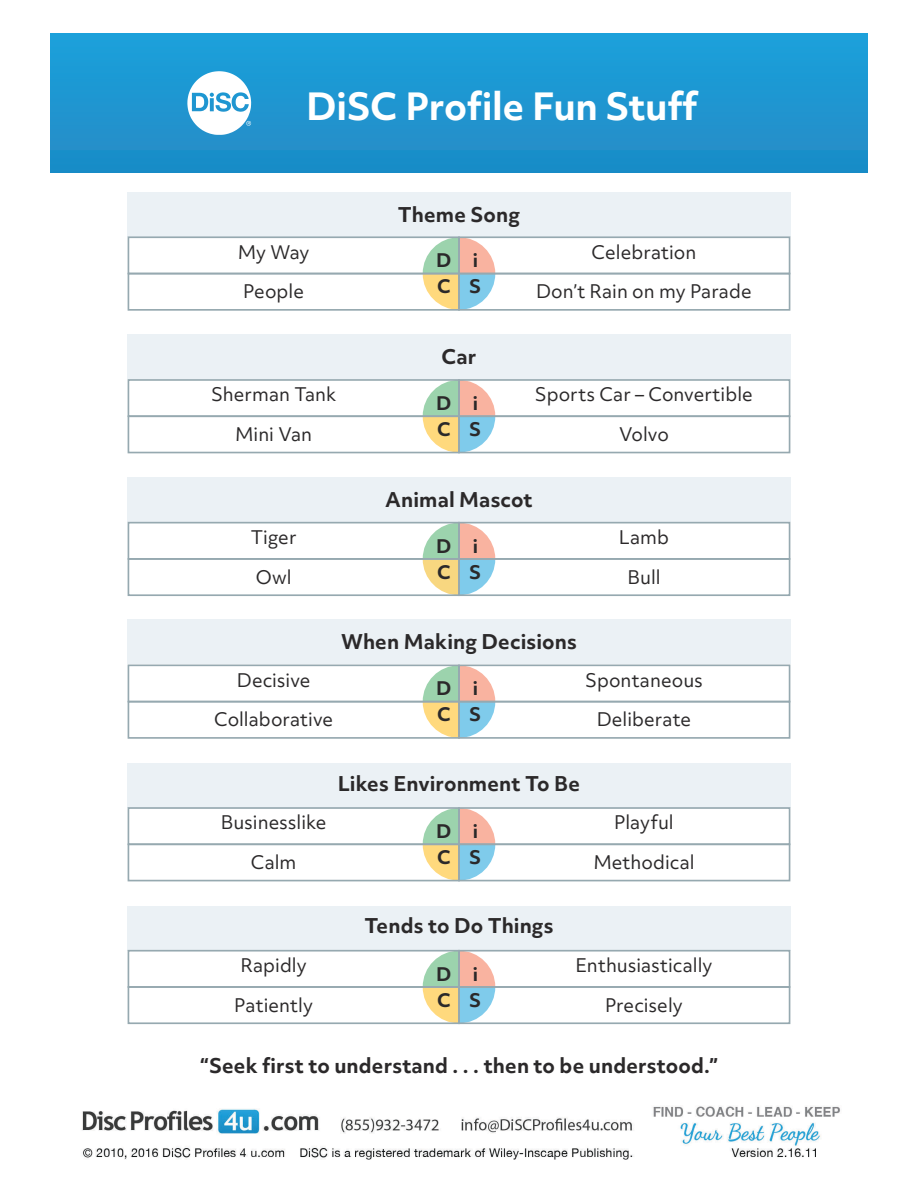
<style>
.page{position:relative;width:918px;height:1188px;background:#fff}
.page>*{position:absolute;margin:0;border:0;box-sizing:border-box;transform-origin:0 0}
.t1{font:700 36px "Objektiv Mk 3";letter-spacing:-.005em;color:#fff}
.t2{font:700 19.5px "Objektiv Mk 3";letter-spacing:.01em;color:#2b292a}
.t3{font:18px "Objektiv Mk 3";letter-spacing:.005em;color:#2b292a}
.t4{font:700 18px "Objektiv Mk 3";color:#2b292a}
</style>
<div class="page">
<div style="left:127px;top:193px;width:664px;height:44px;background:#ebf1f5"></div>
<div style="left:127px;top:334px;width:664px;height:45px;background:#ebf1f5"></div>
<div style="left:127px;top:477px;width:664px;height:45px;background:#ebf1f5"></div>
<div style="left:127px;top:620px;width:664px;height:44px;background:#ebf1f5"></div>
<div style="left:127px;top:763px;width:664px;height:45px;background:#ebf1f5"></div>
<div style="left:127px;top:906px;width:664px;height:45px;background:#ebf1f5"></div>
<svg style="left:423px;top:239px;width:72px;height:69px"></svg>
<div style="left:458px;top:236px;width:332px;height:38px;border:2px solid #96a9b0"></div>
<div style="left:458px;top:273px;width:332px;height:38px;border:2px solid #96a9b0"></div>
<div style="left:128px;top:236px;width:332px;height:38px;border:2px solid #96a9b0"></div>
<div style="left:128px;top:273px;width:332px;height:38px;border:2px solid #96a9b0"></div>
<svg style="left:423px;top:382px;width:72px;height:68px"></svg>
<div style="left:458px;top:379px;width:332px;height:38px;border:2px solid #96a9b0"></div>
<div style="left:458px;top:415px;width:332px;height:38px;border:2px solid #96a9b0"></div>
<div style="left:128px;top:379px;width:332px;height:38px;border:2px solid #96a9b0"></div>
<div style="left:128px;top:415px;width:332px;height:38px;border:2px solid #96a9b0"></div>
<svg style="left:423px;top:525px;width:72px;height:68px"></svg>
<div style="left:458px;top:522px;width:332px;height:38px;border:2px solid #96a9b0"></div>
<div style="left:458px;top:558px;width:332px;height:38px;border:2px solid #96a9b0"></div>
<div style="left:128px;top:522px;width:332px;height:38px;border:2px solid #96a9b0"></div>
<div style="left:128px;top:558px;width:332px;height:38px;border:2px solid #96a9b0"></div>
<svg style="left:423px;top:668px;width:72px;height:68px"></svg>
<div style="left:458px;top:665px;width:332px;height:37px;border:2px solid #96a9b0"></div>
<div style="left:458px;top:701px;width:332px;height:38px;border:2px solid #96a9b0"></div>
<div style="left:128px;top:665px;width:332px;height:37px;border:2px solid #96a9b0"></div>
<div style="left:128px;top:701px;width:332px;height:38px;border:2px solid #96a9b0"></div>
<svg style="left:423px;top:810px;width:72px;height:68px"></svg>
<div style="left:458px;top:807px;width:332px;height:38px;border:2px solid #96a9b0"></div>
<div style="left:458px;top:843px;width:332px;height:38px;border:2px solid #96a9b0"></div>
<div style="left:128px;top:807px;width:332px;height:38px;border:2px solid #96a9b0"></div>
<div style="left:128px;top:843px;width:332px;height:38px;border:2px solid #96a9b0"></div>
<svg style="left:423px;top:953px;width:72px;height:68px"></svg>
<div style="left:458px;top:950px;width:332px;height:38px;border:2px solid #96a9b0"></div>
<div style="left:458px;top:986px;width:332px;height:38px;border:2px solid #96a9b0"></div>
<div style="left:128px;top:950px;width:332px;height:38px;border:2px solid #96a9b0"></div>
<div style="left:128px;top:986px;width:332px;height:38px;border:2px solid #96a9b0"></div>
<div style="left:50px;top:34px;width:818px;height:138px;background:#1d96d1"></div>
<svg style="left:187px;top:71px;width:64px;height:64px"></svg>
<img style="left:82px;top:1106px;width:758px;height:54px">
<h1 class="t1" style="left:306px;top:81px;width:394px">DiSC Profile Fun Stuff</h1>
<p class="t2" style="left:398px;top:201px;width:124px">Theme Song</p>
<p class="t3" style="left:238px;top:244px;width:73px">My Way</p>
<p class="t3" style="left:592px;top:244px;width:106px">Celebration</p>
<p class="t4" style="left:436px;top:251px;width:43px">D i</p>
<p class="t3" style="left:243px;top:284px;width:62px">People</p>
<p class="t4" style="left:437px;top:277px;width:15px">C</p>
<p class="t4" style="left:469px;top:277px;width:14px">S</p>
<p class="t2" style="left:442px;top:342px;width:36px">Car</p>
<p class="t3" style="left:536px;top:284px;width:217px">Don’t Rain on my Parade</p>
<p class="t3" style="left:211px;top:387px;width:127px">Sherman Tank</p>
<p class="t3" style="left:535px;top:387px;width:220px">Sports Car – Convertible</p>
<p class="t4" style="left:436px;top:393px;width:43px">D i</p>
<p class="t3" style="left:235px;top:426px;width:79px">Mini Van</p>
<p class="t4" style="left:437px;top:419px;width:15px">C</p>
<p class="t4" style="left:469px;top:419px;width:14px">S</p>
<p class="t2" style="left:385px;top:486px;width:149px">Animal Mascot</p>
<p class="t3" style="left:619px;top:426px;width:51px">Volvo</p>
<p class="t3" style="left:251px;top:529px;width:47px">Tiger</p>
<p class="t3" style="left:619px;top:529px;width:52px">Lamb</p>
<p class="t4" style="left:436px;top:536px;width:43px">D i</p>
<p class="t3" style="left:256px;top:569px;width:37px">Owl</p>
<p class="t4" style="left:437px;top:562px;width:15px">C</p>
<p class="t4" style="left:469px;top:562px;width:14px">S</p>
<p class="t2" style="left:341px;top:628px;width:237px">When Making Decisions</p>
<p class="t3" style="left:627px;top:569px;width:35px">Bull</p>
<p class="t3" style="left:237px;top:672px;width:75px">Decisive</p>
<p class="t3" style="left:585px;top:672px;width:119px">Spontaneous</p>
<p class="t4" style="left:436px;top:679px;width:43px">D i</p>
<p class="t3" style="left:214px;top:712px;width:121px">Collaborative</p>
<p class="t4" style="left:437px;top:705px;width:15px">C</p>
<p class="t4" style="left:469px;top:705px;width:14px">S</p>
<p class="t3" style="left:597px;top:712px;width:96px">Deliberate</p>
<p class="t2" style="left:338px;top:770px;width:244px">Likes Environment To Be</p>
<p class="t3" style="left:221px;top:815px;width:107px">Businesslike</p>
<p class="t3" style="left:614px;top:815px;width:61px">Playful</p>
<p class="t4" style="left:436px;top:821px;width:43px">D i</p>
<p class="t3" style="left:251px;top:854px;width:47px">Calm</p>
<p class="t4" style="left:437px;top:847px;width:15px">C</p>
<p class="t4" style="left:469px;top:847px;width:14px">S</p>
<p class="t3" style="left:593px;top:854px;width:103px">Methodical</p>
<p class="t2" style="left:364px;top:912px;width:191px">Tends to Do Things</p>
<p class="t3" style="left:241px;top:958px;width:68px">Rapidly</p>
<p class="t4" style="left:436px;top:964px;width:43px">D i</p>
<p class="t3" style="left:575px;top:958px;width:139px">Enthusiastically</p>
<p class="t3" style="left:234px;top:997px;width:80px">Patiently</p>
<p class="t4" style="left:437px;top:990px;width:15px">C</p>
<p class="t4" style="left:469px;top:990px;width:14px">S</p>
<p class="t3" style="left:605px;top:997px;width:79px">Precisely</p>
<p class="t2" style="left:200px;top:1052px;width:519px">“Seek first to understand . . . then to be understood.”</p>
</div>
